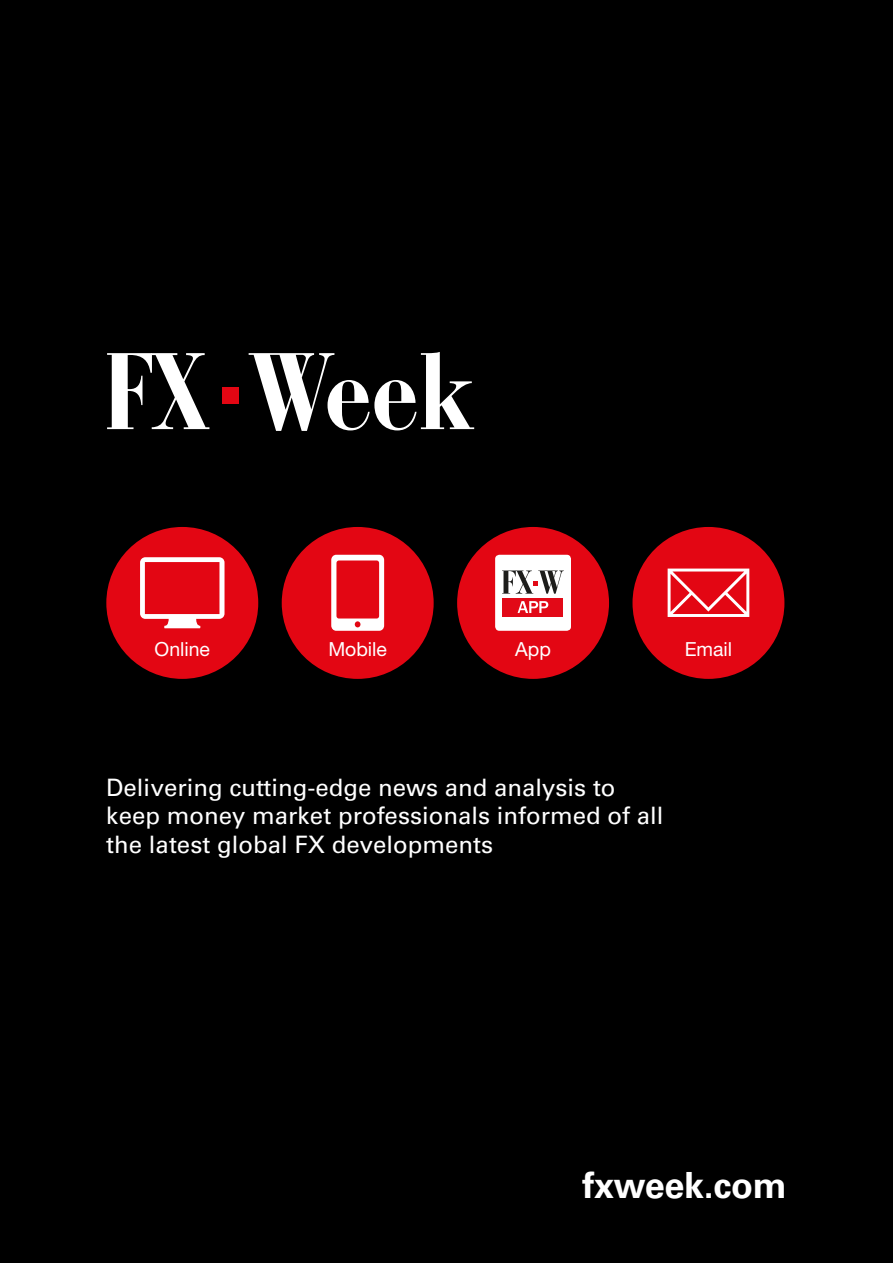
<style>
.page{position:relative;width:893px;height:1263px;background:#000}
.page>*{position:absolute;margin:0;border:0;box-sizing:border-box;transform-origin:0 0}
.t1{font:700 36px "Univers LT Std";letter-spacing:-.01em;color:#fff}
.t2{font:24px/28.8px "Univers LT Std";color:#fff}
.t3{font:19.5px "Helvetica Neue LT Pro";color:#fff}
</style>
<div class="page">
<div style="left:282px;top:527px;width:152px;height:152px;background:#e30613;border-radius:50%"></div>
<svg style="left:331px;top:555px;width:53px;height:76px"></svg>
<div style="left:106px;top:527px;width:152px;height:152px;background:#e30613;border-radius:50%"></div>
<svg style="left:140px;top:557px;width:85px;height:71px"></svg>
<div style="left:632px;top:527px;width:152px;height:152px;background:#e30613;border-radius:50%"></div>
<svg style="left:668px;top:568px;width:81px;height:49px"></svg>
<div style="left:457px;top:527px;width:152px;height:152px;background:#e30613;border-radius:50%"></div>
<svg style="left:107px;top:353px;width:102px;height:76px"></svg>
<svg style="left:249px;top:352px;width:225px;height:79px"></svg>
<div style="left:222px;top:387px;width:16px;height:16px;background:#e30613"></div>
<svg style="left:495px;top:555px;width:76px;height:76px"></svg>
<p class="t3" style="left:155px;top:637px;width:57px">Online</p>
<p class="t3" style="left:328px;top:637px;width:60px">Mobile</p>
<p class="t3" style="left:515px;top:637px;width:37px">App</p>
<p class="t3" style="left:685px;top:637px;width:49px">Email</p>
<p class="t2" style="left:106px;top:773px;width:559px">Delivering cutting-edge news and analysis to keep money market professionals informed of all the latest global FX developments</p>
<h1 class="t1" style="left:583px;top:1165px;width:206px">fxweek.com</h1>
</div>
